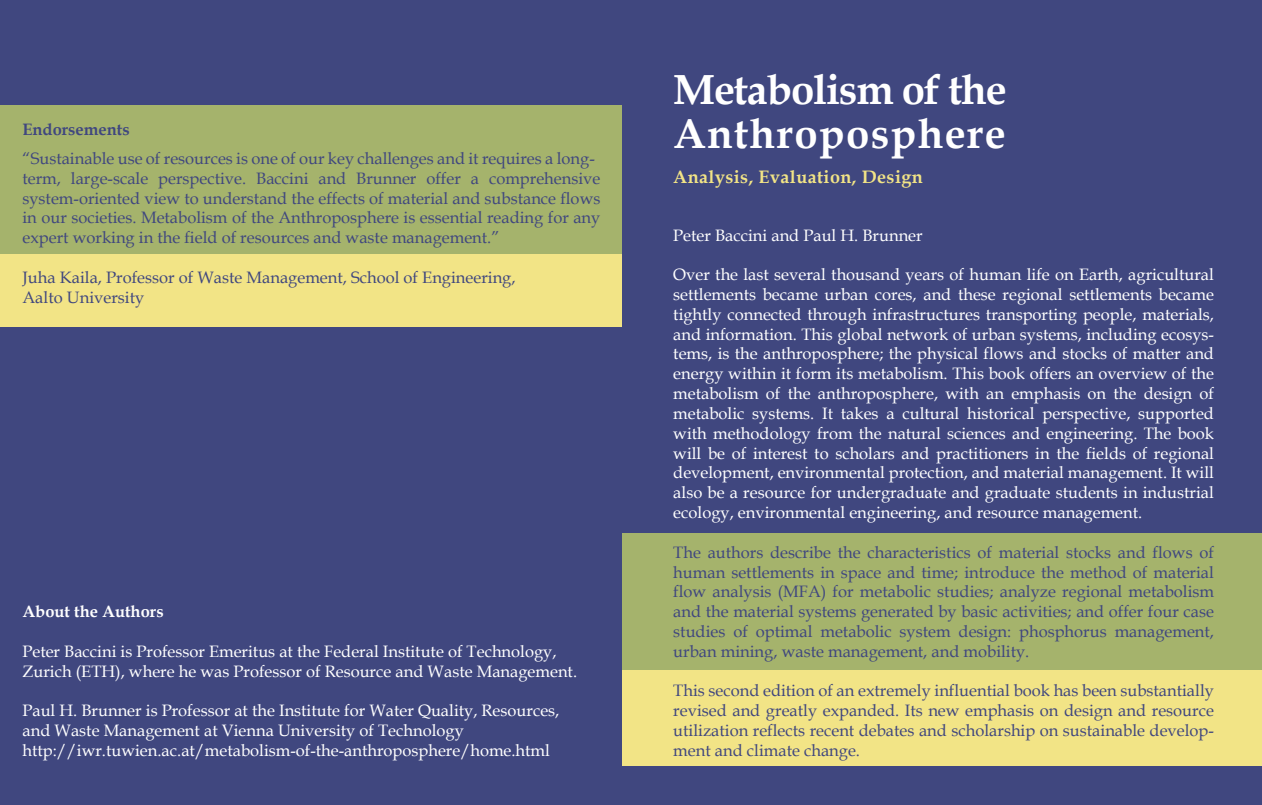
<style>
.page{position:relative;width:1262px;height:805px;background:#fff}
.page>*{position:absolute;margin:0;border:0;box-sizing:border-box;transform-origin:0 0}
.t1{font:700 42px/43.5px "Book Antiqua";letter-spacing:.03em;color:#fff}
.t2{font:700 18px "Book Antiqua";letter-spacing:.025em;color:#f2e486}
.t3{font:16.5px/19.8px "Book Antiqua";color:#fff}
.t4{font:16.5px/19.8px "Book Antiqua";color:#40477f;text-align:justify}
.t5{font:700 16.5px "Book Antiqua";color:#fff}
.t6{font:700 16.5px "Book Antiqua";color:#40477f}
</style>
<div class="page">
<div style="left:0;top:0;width:624px;height:804px;background:#40477f"></div>
<div style="left:0;top:105px;width:624px;height:149px;background:#a5b36c"></div>
<div style="left:0;top:254px;width:624px;height:72px;background:#f2e486"></div>
<div style="left:622px;top:0;width:640px;height:804px;background:#40477f"></div>
<div style="left:622px;top:669px;width:640px;height:96px;background:#f2e486"></div>
<div style="left:622px;top:532px;width:640px;height:137px;background:#a5b36c"></div>
<p class="t6" style="left:22px;top:118px;width:109px">Endorsements</p>
<p class="t4" style="left:22px;top:148px;width:579px;text-align:left">“Sustainable use of resources is one of our key challenges and it requires a long&shy;term, large-scale perspective. Baccini and Brunner offer a comprehensive system-oriented view to understand the effects of material and substance flows in our societies. Metabolism of the Anthroposphere is essential reading for any expert working in the field of resources and waste management.”</p>
<p class="t4" style="left:22px;top:267px;width:495px">Juha Kaila, Professor of Waste Management, School of Engineering,<br>Aalto University</p>
<p class="t5" style="left:22px;top:600px;width:143px">About the Authors</p>
<p class="t3" style="left:22px;top:640px;width:556px">Peter Baccini is Professor Emeritus at the Federal Institute of Technology,<br>Zurich (ETH), where he was Professor of Resource and Waste Management.</p>
<p class="t3" style="left:22px;top:700px;width:538px">Paul H. Brunner is Professor at the Institute for Water Quality, Resources, and Waste Management at Vienna University of Technology http://iwr.tuwien.ac.at/metabolism-of-the-anthroposphere/home.html</p>
<h1 class="t1" style="left:673px;top:68px;width:335px">Metabolism of the<br>Anthroposphere</h1>
<p class="t2" style="left:673px;top:164px;width:251px">Analysis, Evaluation, Design</p>
<p class="t3" style="left:673px;top:224px;width:251px">Peter Baccini and Paul H. Brunner</p>
<p class="t3" style="left:673px;top:264px;width:542px;text-align:justify">Over the last several thousand years of human life on Earth, agricultural settlements became urban cores, and these regional settlements became tightly connected through infrastructures transporting people, materials, and information. This global network of urban systems, including ecosys&shy;tems, is the anthroposphere; the physical flows and stocks of matter and energy within it form its metabolism. This book offers an overview of the metabolism of the anthroposphere, with an emphasis on the design of metabolic systems. It takes a cultural historical perspective, supported with methodology from the natural sciences and engineering. The book will be of interest to scholars and practitioners in the fields of regional development, environmental protection, and material management. It will also be a resource for undergraduate and graduate students in industrial ecology, environmental engineering, and resource management.</p>
<p class="t4" style="left:673px;top:541px;width:542px">The authors describe the characteristics of material stocks and flows of human settlements in space and time; introduce the method of material flow analysis (MFA) for metabolic studies; analyze regional metabolism and the material systems generated by basic activities; and offer four case studies of optimal metabolic system design: phosphorus management, urban mining, waste management, and mobility.</p>
<p class="t4" style="left:673px;top:680px;width:542px">This second edition of an extremely influential book has been substantially revised and greatly expanded. Its new emphasis on design and resource utilization reflects recent debates and scholarship on sustainable develop&shy;ment and climate change.</p>
</div>
